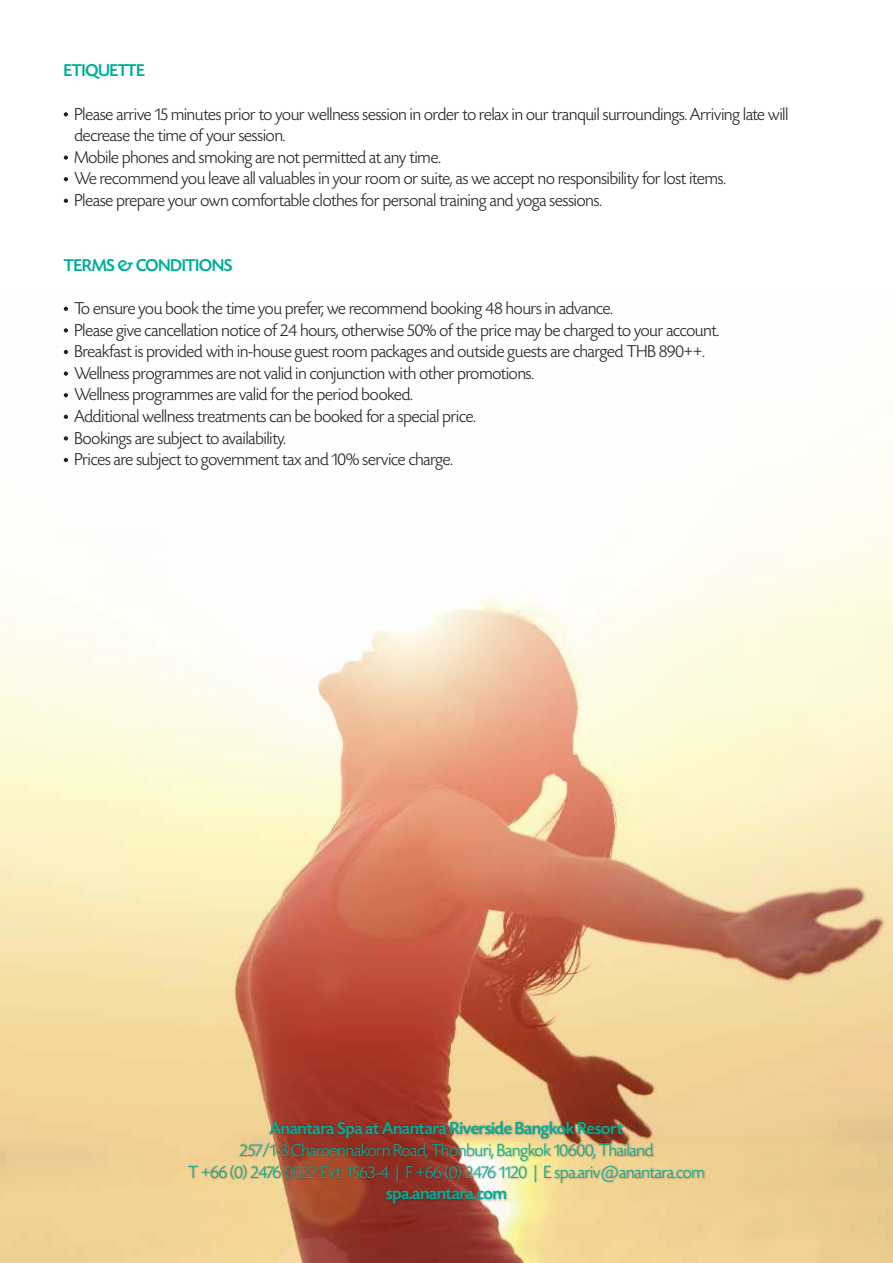
<style>
.page{position:relative;width:893px;height:1263px;background:#fff}
.page>*{position:absolute;margin:0;border:0;box-sizing:border-box;transform-origin:0 0}
.t1{font:300 18px/21.6px "Today SHOP";color:#231f20}
.t2{font:300 18px/21.6px "Today SHOP";color:#00ae9a;text-align:center}
.t3{font:500 18px "Today SHOP";color:#00ae9a}
.s1{font-family:"Agenda"}
.s2{font-weight:500}
</style>
<div class="page">
<img style="left:0;top:306px;width:893px;height:957px">
<svg style="left:64px;top:112px;width:4px;height:4px"></svg>
<svg style="left:64px;top:155px;width:4px;height:5px"></svg>
<svg style="left:64px;top:177px;width:4px;height:4px"></svg>
<svg style="left:64px;top:199px;width:4px;height:4px"></svg>
<svg style="left:64px;top:307px;width:4px;height:4px"></svg>
<svg style="left:64px;top:328px;width:4px;height:4px"></svg>
<svg style="left:64px;top:350px;width:4px;height:4px"></svg>
<svg style="left:64px;top:371px;width:4px;height:5px"></svg>
<svg style="left:64px;top:393px;width:4px;height:4px"></svg>
<svg style="left:64px;top:415px;width:4px;height:4px"></svg>
<svg style="left:64px;top:436px;width:4px;height:4px"></svg>
<svg style="left:64px;top:458px;width:4px;height:4px"></svg>
<div style="left:187px;top:1120px;width:519px;height:86px;background:#231f20;opacity:.4"></div>
<p class="t3" style="left:64px;top:61px;width:83px">ETIQUETTE</p>
<p class="t1" style="left:74px;top:104px;width:715px">Please arrive 15 minutes prior to your wellness session in order to relax in our tranquil surroundings. Arriving late will decrease the time of your session.<br>Mobile phones and smoking are not permitted at any time.<br>We recommend you leave all valuables in your room or suite, as we accept no responsibility for lost items.<br>Please prepare your own comfortable clothes for personal training and yoga sessions.</p>
<p class="t3" style="left:64px;top:256px;width:170px">TERMS &amp; CONDITIONS</p>
<p class="t1" style="left:74px;top:298px;width:646px">To ensure you book the time you prefer, we recommend booking 48 hours in advance.<br>Please give cancellation notice of 24 hours, otherwise 50% of the price may be charged to your account.<br>Breakfast is provided with in-house guest room packages and outside guests are charged THB 890++.<br>Wellness programmes are not valid in conjunction with other promotions.<br>Wellness programmes are valid for the period booked.<br>Additional wellness treatments can be booked for a special price.<br>Bookings are subject to availability.<br>Prices are subject to government tax and 10% service charge.</p>
<p class="t3" style="left:270px;top:1119px;width:355px">Anantara Spa at Anantara Riverside Bangkok Resort</p>
<p class="t2" style="left:188px;top:1140px;width:518px">257/1-3 Charoennakorn Road, Thonburi, Bangkok 10600, Thailand<br>T +66 (0) 2476 0022 Ext. 1563-4 <span class="s1">|</span> F +66 (0) 2476 1120 <span class="s1">|</span> E spa.ariv@anantara.com <span class="s2">spa.anantara.com</span></p>
</div>
